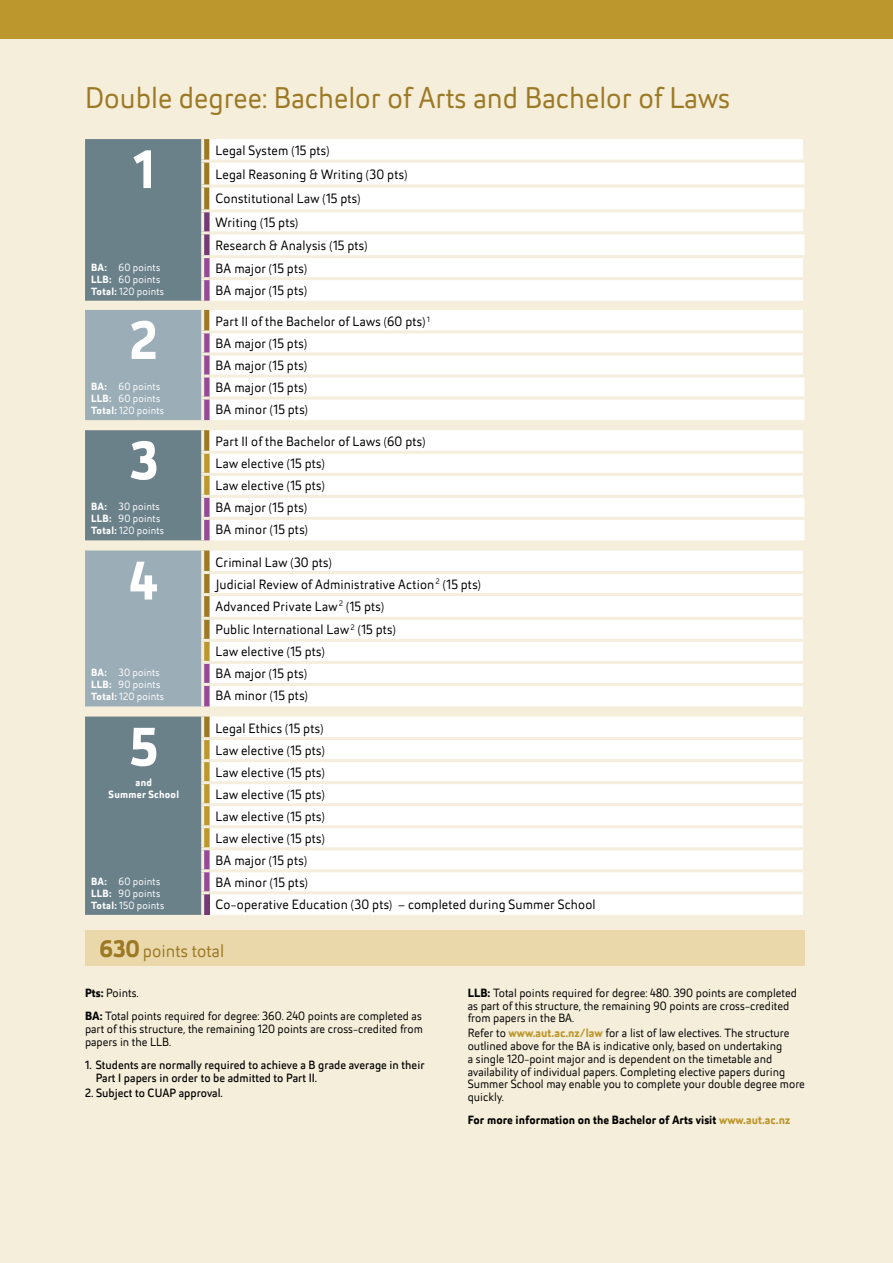
<style>
.page{position:relative;width:893px;height:1263px;background:#f5eeda}
.page>*{position:absolute;margin:0;border:0;box-sizing:border-box;transform-origin:0 0}
.t1{font:700 54px "Helia Core";color:#fff}
.t2{font:30px "Helia Core";color:#9c7924}
.t3{font:18px "Helia Core";color:#9c7924}
.t4{font:13.5px/22px "Helia Core";letter-spacing:.01em;color:#000}
.t5{font:12px/12.8px "Helia Core";color:#000}
.t6{font:12px/12.8px "Helia Core";color:#000}
.t7{font:700 12px "Helia Core";color:#000}
.t8{font:10.5px/12px "Helia Core";letter-spacing:.02em;color:#fff}
.t9{font:700 10.5px/12px "Helia Core";letter-spacing:.02em;color:#fff;text-align:center}
.s1{font-weight:700}
.s2{font-weight:700;font-size:24px}
.s3{font-weight:700;color:#bc972d}
.s4{color:#bc972d}
</style>
<div class="page">
<div style="left:0;top:0;width:893px;height:38px;background:#bc972d"></div>
<svg style="left:210px;top:139px;width:594px;height:776px;background:#fefdfc"></svg>
<div style="left:85px;top:894px;width:116px;height:21px;background:#6b818a"></div>
<svg style="left:204px;top:894px;width:6px;height:21px"></svg>
<div style="left:85px;top:931px;width:719px;height:35px;background:#ead8ab"></div>
<hr style="left:210px;top:160px;width:596px;height:3px;background:#f6eedc">
<hr style="left:210px;top:184px;width:594px;height:3px;background:#f6eedc">
<hr style="left:210px;top:209px;width:596px;height:3px;background:#f6eedc">
<hr style="left:210px;top:231px;width:596px;height:3px;background:#f6eedc">
<hr style="left:210px;top:255px;width:596px;height:3px;background:#f6eedc">
<hr style="left:210px;top:277px;width:596px;height:3px;background:#f6eedc">
<hr style="left:210px;top:330px;width:596px;height:3px;background:#f6eedc">
<hr style="left:210px;top:352px;width:596px;height:3px;background:#f6eedc">
<hr style="left:210px;top:374px;width:596px;height:3px;background:#f6eedc">
<hr style="left:210px;top:397px;width:594px;height:3px;background:#f6eedc">
<hr style="left:210px;top:495px;width:596px;height:3px;background:#f6eedc">
<hr style="left:210px;top:517px;width:594px;height:3px;background:#f6eedc">
<hr style="left:210px;top:451px;width:596px;height:3px;background:#f6eedc">
<hr style="left:210px;top:473px;width:596px;height:3px;background:#f6eedc">
<hr style="left:210px;top:571px;width:596px;height:3px;background:#f6eedc">
<hr style="left:210px;top:593px;width:596px;height:3px;background:#f6eedc">
<hr style="left:210px;top:617px;width:596px;height:3px;background:#f6eedc">
<hr style="left:210px;top:737px;width:596px;height:3px;background:#f6eedc">
<hr style="left:210px;top:759px;width:596px;height:3px;background:#f6eedc">
<hr style="left:210px;top:781px;width:596px;height:3px;background:#f6eedc">
<hr style="left:210px;top:803px;width:596px;height:3px;background:#f6eedc">
<hr style="left:210px;top:825px;width:596px;height:3px;background:#f6eedc">
<hr style="left:210px;top:847px;width:596px;height:3px;background:#f6eedc">
<hr style="left:210px;top:869px;width:596px;height:3px;background:#f6eedc">
<hr style="left:210px;top:891px;width:596px;height:3px;background:#f6eedc">
<hr style="left:803px;top:139px;width:3px;height:21px;background:#f6eedc">
<hr style="left:803px;top:212px;width:3px;height:19px;background:#f6eedc">
<hr style="left:803px;top:258px;width:3px;height:19px;background:#f6eedc">
<hr style="left:803px;top:280px;width:3px;height:21px;background:#f6eedc">
<hr style="left:803px;top:310px;width:3px;height:20px;background:#f6eedc">
<hr style="left:803px;top:333px;width:3px;height:19px;background:#f6eedc">
<hr style="left:803px;top:355px;width:3px;height:19px;background:#f6eedc">
<hr style="left:803px;top:430px;width:3px;height:21px;background:#f6eedc">
<hr style="left:803px;top:454px;width:3px;height:19px;background:#f6eedc">
<hr style="left:803px;top:476px;width:3px;height:19px;background:#f6eedc">
<hr style="left:803px;top:550px;width:3px;height:21px;background:#f6eedc">
<hr style="left:803px;top:574px;width:3px;height:19px;background:#f6eedc">
<hr style="left:803px;top:596px;width:3px;height:21px;background:#f6eedc">
<hr style="left:803px;top:620px;width:3px;height:19px;background:#f6eedc">
<hr style="left:803px;top:642px;width:3px;height:19px;background:#f6eedc">
<hr style="left:803px;top:664px;width:3px;height:19px;background:#f6eedc">
<hr style="left:803px;top:686px;width:3px;height:20px;background:#f6eedc">
<hr style="left:803px;top:716px;width:3px;height:21px;background:#f6eedc">
<hr style="left:803px;top:740px;width:3px;height:19px;background:#f6eedc">
<hr style="left:803px;top:762px;width:3px;height:19px;background:#f6eedc">
<hr style="left:803px;top:784px;width:3px;height:19px;background:#f6eedc">
<hr style="left:803px;top:806px;width:3px;height:19px;background:#f6eedc">
<hr style="left:803px;top:828px;width:3px;height:19px;background:#f6eedc">
<hr style="left:803px;top:850px;width:3px;height:19px;background:#f6eedc">
<hr style="left:803px;top:872px;width:3px;height:19px;background:#f6eedc">
<hr style="left:803px;top:894px;width:3px;height:21px;background:#f6eedc">
<hr style="left:210px;top:639px;width:596px;height:3px;background:#f6eedc">
<hr style="left:210px;top:661px;width:596px;height:3px;background:#f6eedc">
<hr style="left:210px;top:683px;width:596px;height:3px;background:#f6eedc">
<svg style="left:85px;top:139px;width:125px;height:755px;background:#88979d"></svg>
<h2 class="t2" style="left:85px;top:78px;width:647px">Double degree: Bachelor of Arts and Bachelor of Laws</h2>
<h1 class="t1" style="left:133px;top:132px;width:23px">1</h1>
<p class="t4" style="left:216px;top:139px;width:193px;line-height:23.4px">Legal System (15 pts)<br>Legal Reasoning &amp; Writing (30 pts)</p>
<p class="t4" style="left:216px;top:187px;width:146px;line-height:23.4px">Constitutional Law (15 pts)<br>Writing (15 pts)</p>
<p class="t8" style="left:91px;top:261px;width:75px"><span class="s1">BA:</span> 60 points<br><span class="s1">LLB:</span> 60 points<br><span class="s1">Total:</span> 120 points</p>
<p class="t4" style="left:216px;top:234px;width:153px;line-height:22.5px">Research &amp; Analysis (15 pts)<br>BA major (15 pts)<br>BA major (15 pts)</p>
<h1 class="t1" style="left:130px;top:303px;width:29px">2</h1>
<p class="t4" style="left:216px;top:310px;width:216px">Part II of the Bachelor of Laws (60 pts) <sup>1<br></sup>BA major (15 pts)<br>BA major (15 pts)</p>
<p class="t8" style="left:91px;top:380px;width:75px"><span class="s1">BA:</span> 60 points<br><span class="s1">LLB:</span> 60 points<br><span class="s1">Total:</span> 120 points</p>
<p class="t4" style="left:216px;top:376px;width:94px">BA major (15 pts)<br>BA minor (15 pts)</p>
<h1 class="t1" style="left:130px;top:423px;width:29px">3</h1>
<p class="t4" style="left:216px;top:430px;width:211px">Part II of the Bachelor of Laws (60 pts)<br>Law elective (15 pts)<br>Law elective (15 pts)</p>
<p class="t8" style="left:91px;top:501px;width:75px"><span class="s1">BA:</span> 30 points<br><span class="s1">LLB:</span> 90 points<br><span class="s1">Total:</span> 120 points</p>
<p class="t4" style="left:216px;top:496px;width:94px">BA major (15 pts)<br>BA minor (15 pts)</p>
<h1 class="t1" style="left:130px;top:543px;width:30px">4</h1>
<p class="t4" style="left:216px;top:551px;width:267px">Criminal Law (30 pts)<br>Judicial Review of Administrative Action <sup>2</sup> (15 pts)<br>Advanced Private Law <sup>2</sup> (15 pts)</p>
<p class="t4" style="left:216px;top:618px;width:182px">Public International Law <sup>2</sup> (15 pts)</p>
<p class="t8" style="left:91px;top:667px;width:75px"><span class="s1">BA:</span> 30 points<br><span class="s1">LLB:</span> 90 points<br><span class="s1">Total:</span> 120 points</p>
<p class="t4" style="left:216px;top:641px;width:111px">Law elective (15 pts)<br>BA major (15 pts)<br>BA minor (15 pts)</p>
<h1 class="t1" style="left:130px;top:709px;width:28px">5</h1>
<p class="t9" style="left:109px;top:776px;width:72px">and<br>Summer School</p>
<p class="t4" style="left:216px;top:717px;width:111px;text-align:justify">Legal Ethics (15 pts)<br>Law elective (15 pts)<br>Law elective (15 pts)<br>Law elective (15 pts)<br>Law elective (15 pts)<br>Law elective (15 pts)</p>
<p class="t4" style="left:216px;top:849px;width:382px">BA major (15 pts)<br>BA minor (15 pts)<br>Co-operative Education (30 pts) – completed during Summer School</p>
<h3 class="t3" style="left:100px;top:939px;width:126px"><span class="s2">630</span> points total</h3>
<p class="t5" style="left:85px;top:981px;width:338px;line-height:23.4px"><span class="s1">Pts:</span> Points.<br><span class="s1">BA:</span> Total points required for degree: 360. 240 points are completed as</p>
<p class="t5" style="left:85px;top:1022px;width:339px">part of this structure, the remaining 120 points are cross-credited from papers in the LLB.</p>
<p class="t6" style="left:96px;top:1058px;width:330px;text-indent:-11px">1. Students are normally required to achieve a B grade average in their<br>Part I papers in order to be admitted to Part II.</p>
<p class="t6" style="left:85px;top:1086px;width:139px">2. Subject to CUAP approval.</p>
<p class="t8" style="left:91px;top:875px;width:75px"><span class="s1">BA:</span> 60 points<br><span class="s1">LLB:</span> 90 points<br><span class="s1">Total:</span> 150 points</p>
<p class="t5" style="left:468px;top:986px;width:331px"><span class="s1">LLB:</span> Total points required for degree: 480. 390 points are completed as part of this structure, the remaining 90 points are cross-credited from papers in the BA.</p>
<p class="t5" style="left:468px;top:1027px;width:339px">Refer to <span class="s3">www.aut.ac.nz/law</span> for a list of law electives. The structure outlined above for the BA is indicative only, based on undertaking<br>a single 120-point major and is dependent on the timetable and availability of individual papers. Completing elective papers during Summer School may enable you to complete your double degree more quickly.</p>
<p class="t7" style="left:468px;top:1112px;width:324px">For more information on the Bachelor of Arts visit <span class="s4">www.aut.ac.nz</span></p>
</div>
